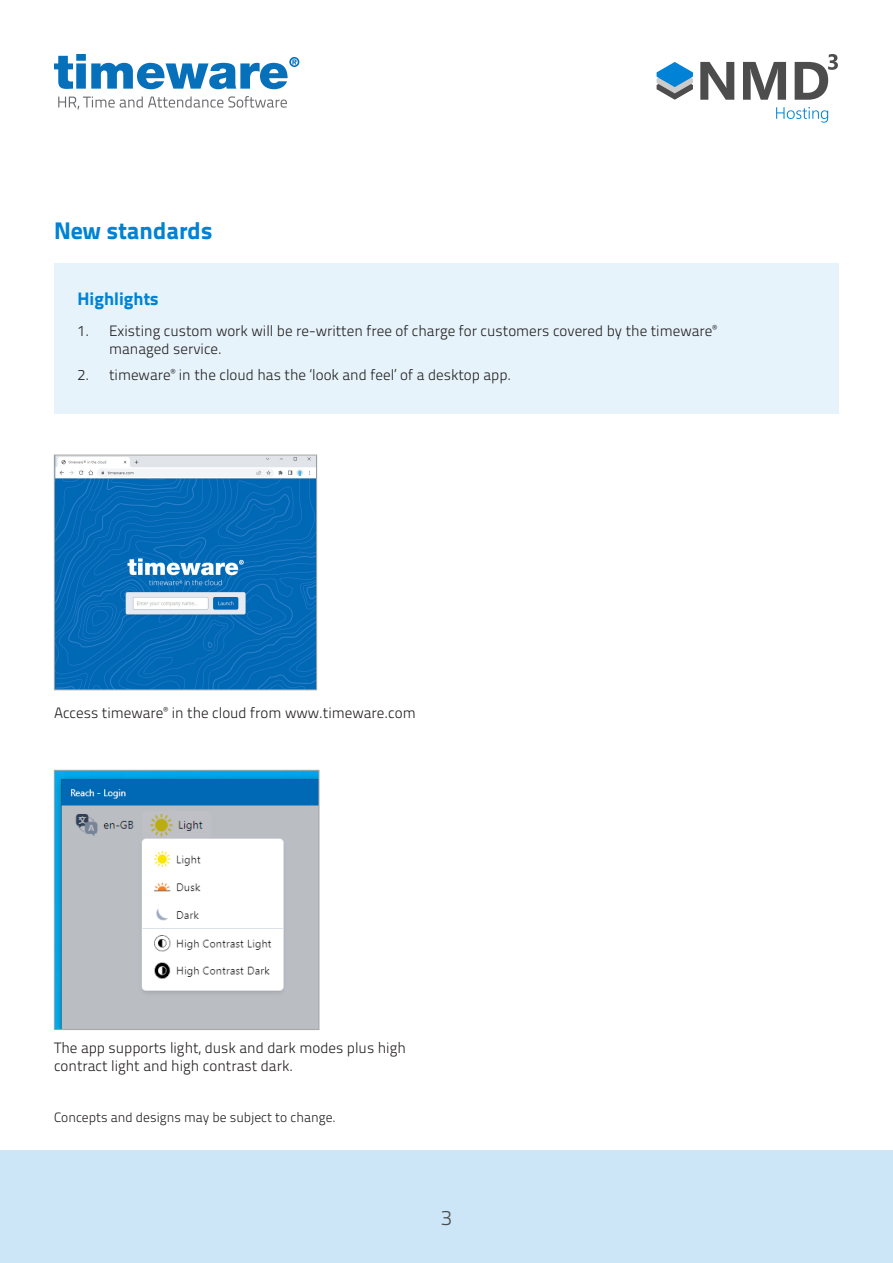
<style>
.page{position:relative;width:893px;height:1263px;background:#fff}
.page>*{position:absolute;margin:0;border:0;box-sizing:border-box;transform-origin:0 0}
.t1{font:24px "Titillium Text 22 L 999 wt";color:#0082d6}
.t2{font:21px "Titillium Text 22 L 250 wt";color:#4d4d4d}
.t3{font:18px "Titillium Text 22 L 999 wt";color:#0082d6}
.t4{font:15px/18px "Titillium Text 22 L 250 wt";color:#231f20}
.t5{font:13.5px "Titillium Text 22 L 250 wt";color:#231f20}
</style>
<div class="page">
<div style="left:0;top:1150px;width:893px;height:113px;background:#cce6f7"></div>
<svg style="left:54px;top:54px;width:245px;height:35px"></svg>
<svg style="left:58px;top:96px;width:229px;height:13px"></svg>
<svg style="left:657px;top:62px;width:36px;height:38px"></svg>
<svg style="left:776px;top:107px;width:52px;height:16px"></svg>
<svg style="left:700px;top:62px;width:34px;height:38px"></svg>
<svg style="left:743px;top:62px;width:43px;height:38px"></svg>
<svg style="left:795px;top:54px;width:43px;height:46px"></svg>
<div style="left:54px;top:264px;width:785px;height:150px;background:#e6f3fb"></div>
<img style="left:56px;top:772px;width:261px;height:256px">
<div style="left:54px;top:770px;width:265px;height:260px;border:1px solid #a6a6a6"></div>
<img style="left:56px;top:457px;width:259px;height:231px">
<div style="left:54px;top:455px;width:263px;height:235px;border:1px solid #a6a6a6"></div>
<p class="t1" style="left:54px;top:212px;width:160px">New standards</p>
<p class="t3" style="left:78px;top:284px;width:83px">Highlights</p>
<p class="t4" style="left:109px;top:320px;width:609px;text-indent:-32px">1. Existing custom work will be re-written free of charge for customers covered by the timeware<sup>® </sup>managed service.</p>
<p class="t4" style="left:78px;top:365px;width:435px">2. timeware<sup>®</sup> in the cloud has the ‘look and feel’ of a desktop app.</p>
<p class="t4" style="left:54px;top:703px;width:363px">Access timeware<sup>®</sup> in the cloud from www.timeware.com</p>
<p class="t4" style="left:54px;top:1038px;width:353px">The app supports light, dusk and dark modes plus high contract light and high contrast dark.</p>
<p class="t5" style="left:54px;top:1107px;width:283px">Concepts and designs may be subject to change.</p>
<h2 class="t2" style="left:441px;top:1202px;width:13px">3</h2>
</div>
